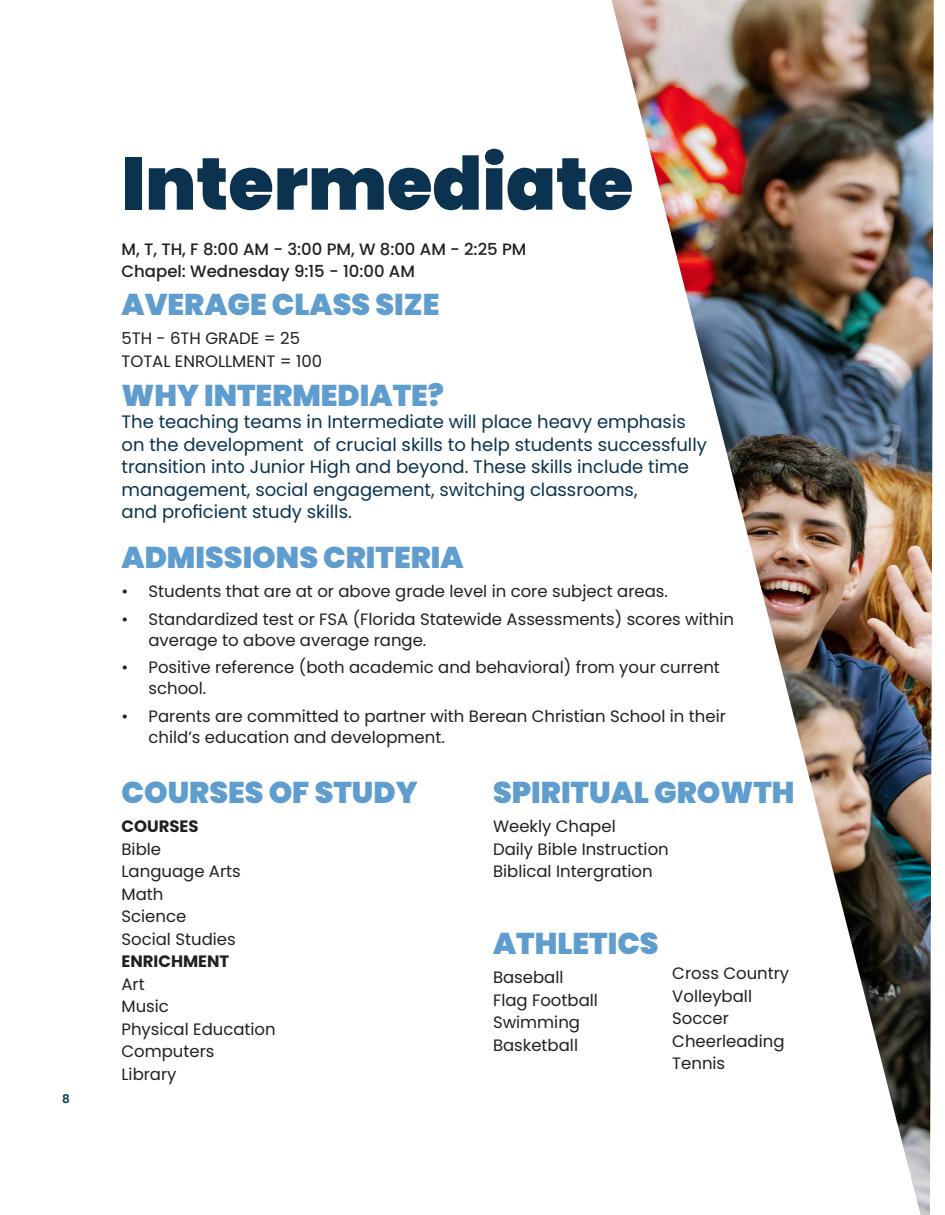
<style>
.page{position:relative;width:945px;height:1215px;background:#fff}
.page>*{position:absolute;margin:0;border:0;box-sizing:border-box;transform-origin:0 0}
.t1{font:900 73.5px "Poppins";color:#0b334f}
.t2{font:900 30px "Poppins";color:#609dcf}
.t3{font:18px/22.5px "Poppins";color:#0b334f}
.t4{font:16.5px/21px "Poppins";color:#231f20}
.t5{font:500 16.5px "Poppins";color:#231f20}
.t6{font:700 16.5px "Poppins";color:#231f20}
.t7{font:600 12px "Poppins";color:#0b334f}
</style>
<div class="page">
<img style="left:611px;top:0;width:323px;height:1215px">
<p class="t7" style="left:62px;top:1092px;width:9px">8</p>
<p class="t1" style="left:122px;top:141px;width:513px">Intermediate</p>
<p class="t5" style="left:122px;top:239px;width:406px">M, T, TH, F 8:00 AM - 3:00 PM, W 8:00 AM - 2:25 PM</p>
<p class="t5" style="left:122px;top:262px;width:295px">Chapel: Wednesday 9:15 - 10:00 AM</p>
<p class="t2" style="left:122px;top:287px;width:319px">AVERAGE CLASS SIZE</p>
<p class="t4" style="left:122px;top:328px;width:180px">5TH - 6TH GRADE = 25</p>
<p class="t4" style="left:122px;top:351px;width:202px">TOTAL ENROLLMENT = 100</p>
<p class="t2" style="left:122px;top:378px;width:324px">WHY INTERMEDIATE?</p>
<p class="t3" style="left:122px;top:411px;width:587px">The teaching teams in Intermediate will place heavy emphasis on the development of crucial skills to help students successfully transition into Junior High and beyond. These skills include time management, social engagement, switching classrooms,<br>and proficient study skills.</p>
<p class="t2" style="left:122px;top:540px;width:344px">ADMISSIONS CRITERIA</p>
<p class="t4" style="left:122px;top:581px;width:548px">• Students that are at or above grade level in core subject areas.</p>
<p class="t4" style="left:148px;top:609px;width:587px;text-indent:-27px">• Standardized test or FSA (Florida Statewide Assessments) scores within average to above average range.</p>
<p class="t4" style="left:148px;top:657px;width:573px;text-indent:-27px">• Positive reference (both academic and behavioral) from your current school.</p>
<p class="t4" style="left:148px;top:706px;width:579px;text-indent:-27px">• Parents are committed to partner with Berean Christian School in their child’s education and development.</p>
<p class="t2" style="left:122px;top:775px;width:298px">COURSES OF STUDY</p>
<p class="t6" style="left:122px;top:817px;width:79px">COURSES</p>
<p class="t4" style="left:122px;top:839px;width:41px">Bible</p>
<p class="t4" style="left:122px;top:861px;width:121px">Language Arts</p>
<p class="t4" style="left:122px;top:884px;width:43px">Math</p>
<p class="t4" style="left:122px;top:906px;width:66px">Science</p>
<p class="t4" style="left:122px;top:929px;width:116px">Social Studies</p>
<p class="t6" style="left:122px;top:952px;width:109px">ENRICHMENT</p>
<p class="t4" style="left:122px;top:974px;width:25px">Art</p>
<p class="t4" style="left:122px;top:996px;width:49px">Music</p>
<p class="t4" style="left:122px;top:1019px;width:156px">Physical Education</p>
<p class="t4" style="left:122px;top:1041px;width:95px">Computers</p>
<p class="t4" style="left:122px;top:1064px;width:57px">Library</p>
<p class="t2" style="left:493px;top:775px;width:303px">SPIRITUAL GROWTH</p>
<p class="t4" style="left:493px;top:816px;width:124px">Weekly Chapel</p>
<p class="t4" style="left:493px;top:839px;width:177px">Daily Bible Instruction</p>
<p class="t4" style="left:493px;top:861px;width:161px">Biblical Intergration</p>
<p class="t2" style="left:493px;top:926px;width:167px">ATHLETICS</p>
<p class="t4" style="left:493px;top:967px;width:72px">Baseball</p>
<p class="t4" style="left:493px;top:989px;width:106px">Flag Football</p>
<p class="t4" style="left:493px;top:1012px;width:89px">Swimming</p>
<p class="t4" style="left:493px;top:1034px;width:87px">Basketball</p>
<p class="t4" style="left:672px;top:963px;width:118px">Cross Country</p>
<p class="t4" style="left:672px;top:985px;width:81px">Volleyball</p>
<p class="t4" style="left:672px;top:1008px;width:58px">Soccer</p>
<p class="t4" style="left:672px;top:1030px;width:114px">Cheerleading</p>
<p class="t4" style="left:672px;top:1053px;width:54px">Tennis</p>
</div>
